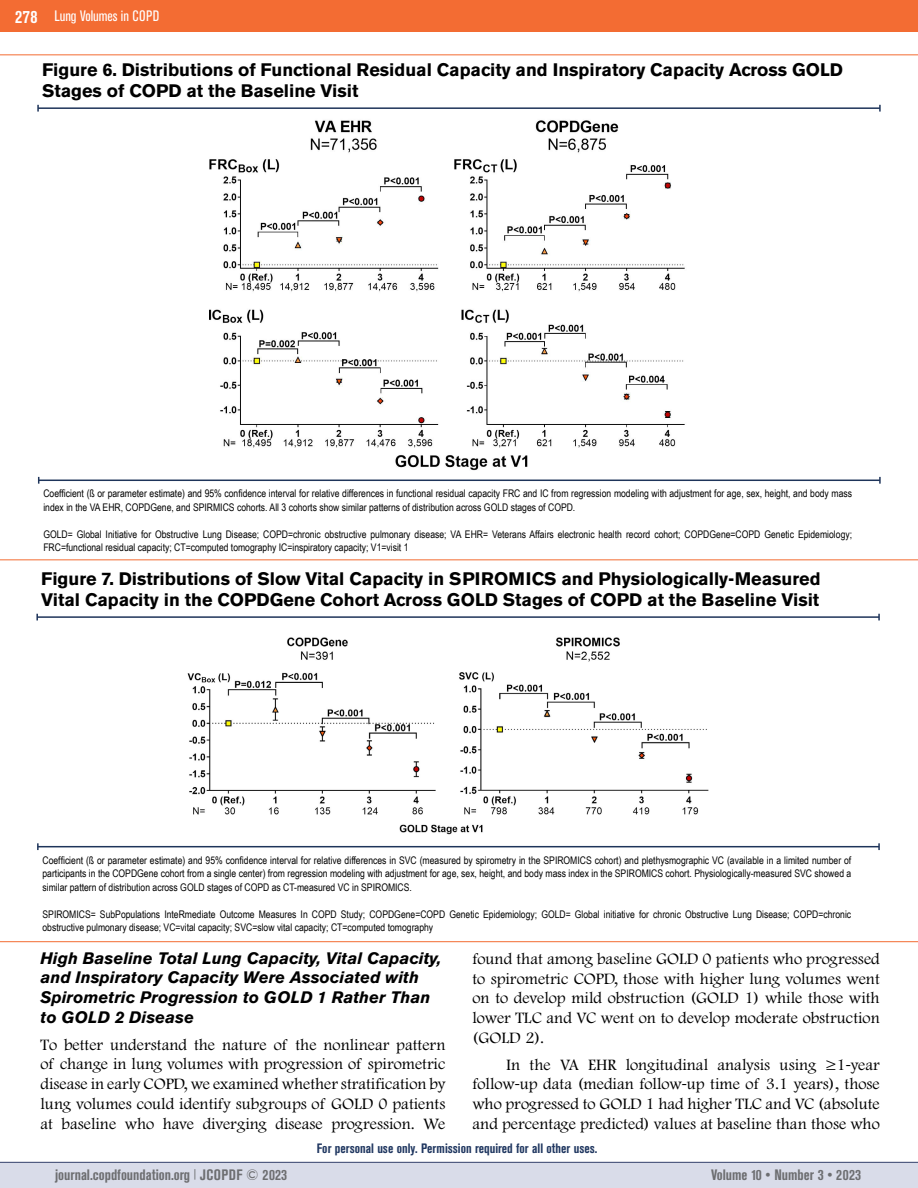
<style>
.page{position:relative;width:918px;height:1188px;background:#fff}
.page>*{position:absolute;margin:0;border:0;box-sizing:border-box;transform-origin:0 0}
.t1{font:700 18px/21px "Akzidenz Grotesk BE";color:#000}
.t2{font:300 16.5px/19.8px "Footlight MT Pro";color:#000;text-align:justify}
.t3{font:italic 700 16.5px/19.8px "Akzidenz Grotesk BQ";color:#000}
.t4{font:700 condensed 15px "Akzidenz Grotesk BE";color:#6d6e71}
.t5{font:condensed 15px "Akzidenz Grotesk BE";color:#fff}
.t6{font:700 condensed 13.5px "Akzidenz Grotesk BE";color:#213861}
.t7{font:10.5px/13.5px "Arial Narrow";color:#000}
.s1{font-weight:700;font-size:18px}
.s2{font-family:"Myriad Pro";font-weight:400}
</style>
<div class="page">
<div style="left:0;top:1162px;width:918px;height:26px;background:#d9dce9"></div>
<div style="left:0;top:0;width:918px;height:32px;background:#f36c33"></div>
<hr style="left:0;top:1162px;width:918px;height:1px;background:#34416b">
<hr style="left:0;top:560px;width:918px;height:1px;background:#f36c31">
<hr style="left:0;top:55px;width:918px;height:1px;background:#f36c31">
<hr style="left:38px;top:107px;width:842px;height:2px;background:#1e345a">
<svg style="left:37px;top:105px;width:2px;height:7px"></svg>
<svg style="left:879px;top:105px;width:2px;height:7px"></svg>
<hr style="left:39px;top:480px;width:841px;height:1px;background:#1e345a">
<svg style="left:879px;top:477px;width:2px;height:7px"></svg>
<img style="left:209px;top:120px;width:476px;height:351px">
<hr style="left:37px;top:616px;width:842px;height:2px;background:#1e345a">
<hr style="left:38px;top:846px;width:841px;height:1px;background:#1e345a">
<svg style="left:37px;top:843px;width:2px;height:7px"></svg>
<svg style="left:878px;top:843px;width:2px;height:7px"></svg>
<img style="left:187px;top:637px;width:522px;height:198px">
<hr style="left:0;top:941px;width:918px;height:1px;background:#f36c31">
<h3 class="t5" style="left:15px;top:8px;width:146px"><span class="s1">278</span> Lung Volumes in COPD</h3>
<h1 class="t1" style="left:42px;top:60px;width:803px">Figure 6. Distributions of Functional Residual Capacity and Inspiratory Capacity Across GOLD<br>Stages of COPD at the Baseline Visit</h1>
<p class="t7" style="left:43px;top:486px;width:810px">Coefficient (ß or parameter estimate) and 95% confidence interval for relative differences in functional residual capacity FRC and IC from regression modeling with adjustment for age, sex, height, and body mass index in the VA EHR, COPDGene, and SPIRMICS cohorts. All 3 cohorts show similar patterns of distribution across GOLD stages of COPD.</p>
<p class="t7" style="left:43px;top:527px;width:810px">GOLD= Global Initiative for Obstructive Lung Disease; COPD=chronic obstructive pulmonary disease; VA EHR= Veterans Affairs electronic health record cohort; COPDGene=COPD Genetic Epidemiology;<br>FRC=functional residual capacity; CT=computed tomography IC=inspiratory capacity; V1=visit 1</p>
<h1 class="t1" style="left:41px;top:569px;width:781px">Figure 7. Distributions of Slow Vital Capacity in SPIROMICS and Physiologically-Measured<br>Vital Capacity in the COPDGene Cohort Across GOLD Stages of COPD at the Baseline Visit</h1>
<p class="t7" style="left:43px;top:853px;width:810px;text-align:justify">Coefficient (ß or parameter estimate) and 95% confidence interval for relative differences in SVC (measured by spirometry in the SPIROMICS cohort) and plethysmographic VC (available in a limited number of participants in the COPDGene cohort from a single center) from regression modeling with adjustment for age, sex, height, and body mass index in the SPIROMICS cohort. Physiologically-measured SVC showed a similar pattern of distribution across GOLD stages of COPD as CT-measured VC in SPIROMICS.</p>
<p class="t7" style="left:43px;top:907px;width:810px">SPIROMICS= SubPopulations InteRmediate Outcome Measures In COPD Study; COPDGene=COPD Genetic Epidemiology; GOLD= Global initiative for chronic Obstructive Lung Disease; COPD=chronic obstructive pulmonary disease; VC=vital capacity; SVC=slow vital capacity; CT=computed tomography</p>
<h2 class="t3" style="left:40px;top:948px;width:402px">High Baseline Total Lung Capacity, Vital Capacity, and Inspiratory Capacity Were Associated with Spirometric Progression to GOLD 1 Rather Than to GOLD 2 Disease</h2>
<p class="t2" style="left:40px;top:1035px;width:407px">To better understand the nature of the nonlinear pattern of change in lung volumes with progression of spirometric disease in early COPD, we examined whether stratification by lung volumes could identify subgroups of GOLD 0 patients at baseline who have diverging disease progression. We</p>
<h2 class="t2" style="left:473px;top:949px;width:409px">found that among baseline GOLD 0 patients who progressed to spirometric COPD, those with higher lung volumes went on to develop mild obstruction (GOLD 1) while those with lower TLC and VC went on to develop moderate obstruction (GOLD 2).</h2>
<h2 class="t2" style="left:473px;top:1055px;width:409px;text-indent:34px">In the VA EHR longitudinal analysis using ≥1<span class="s2">-</span>year follow<span class="s2">-</span>up data (median follow<span class="s2">-</span>up time of 3.1 years), those who progressed to GOLD 1 had higher TLC and VC (absolute and percentage predicted) values at baseline than those who</h2>
<p class="t6" style="left:317px;top:1141px;width:282px">For personal use only. Permission required for all other uses.</p>
<h3 class="t4" style="left:55px;top:1166px;width:234px">journal.copdfoundation.org <sup>|</sup> JCOPDF © 2023</h3>
<h3 class="t4" style="left:711px;top:1166px;width:151px">Volume 10 • Number 3 • 2023</h3>
</div>
